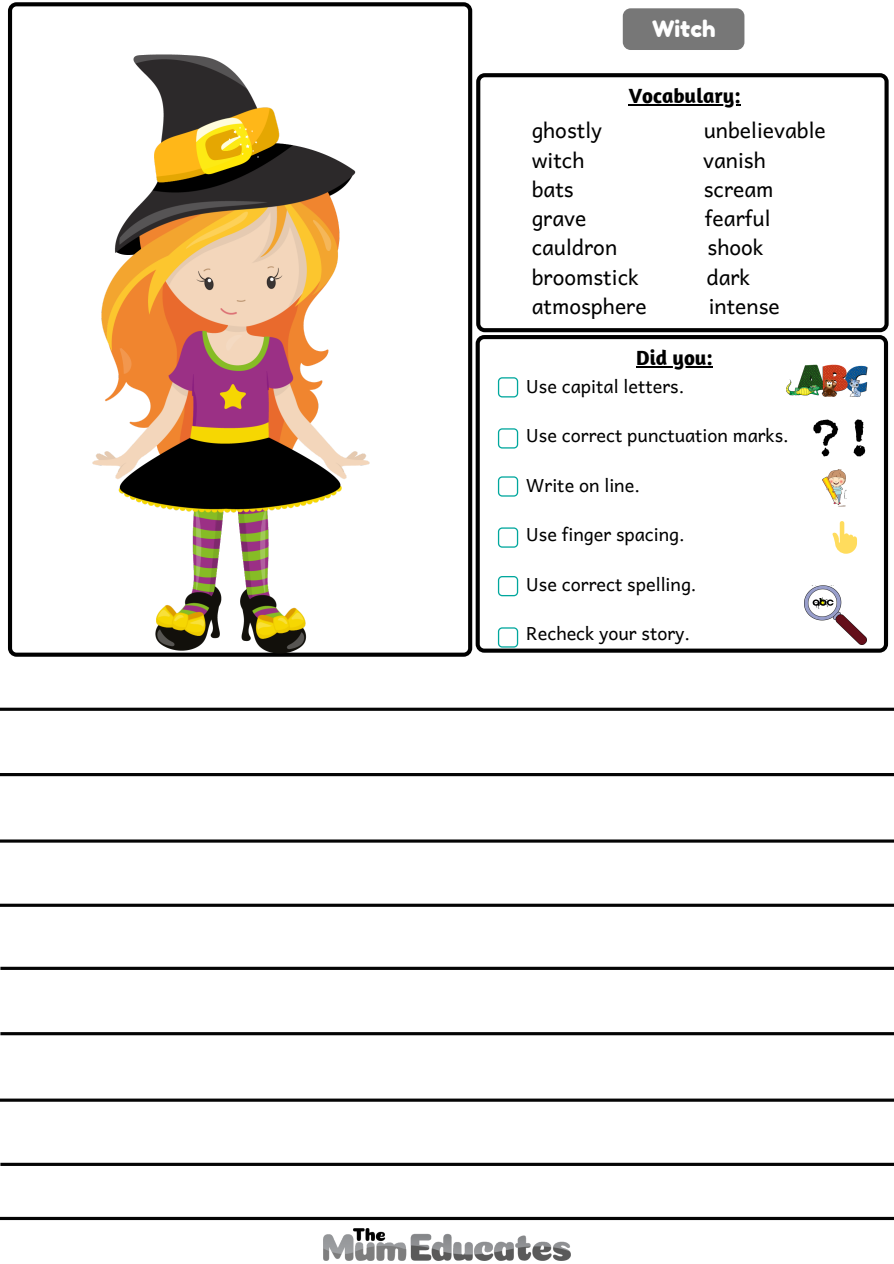
<style>
.page{position:relative;width:894px;height:1264px;background:#fff}
.page>*{position:absolute;margin:0;border:0;box-sizing:border-box;transform-origin:0 0}
.t1{font:22.5px "Fredoka One";color:#fff}
.t2{font:21px "Andika";color:#000}
.t3{font:700 21px "Amaranth";color:#000}
.t4{font:18px "Andika";color:#000}
</style>
<div class="page">
<svg style="left:8px;top:2px;width:464px;height:654px"></svg>
<svg style="left:531px;top:73px;width:357px;height:259px"></svg>
<svg style="left:531px;top:335px;width:356px;height:317px"></svg>
<img style="left:813px;top:418px;width:52px;height:40px">
<img style="left:777px;top:353px;width:105px;height:48px">
<img style="left:822px;top:469px;width:24px;height:37px">
<svg style="left:831px;top:521px;width:25px;height:32px"></svg>
<img style="left:804px;top:585px;width:62px;height:59px">
<svg style="left:812px;top:598px;width:21px;height:7px"></svg>
<img style="left:324px;top:1228px;width:246px;height:32px">
<svg style="left:0;top:707px;width:893px;height:3px;background:#3c3c3c"></svg>
<hr style="left:0;top:773px;width:893px;height:3px;background:#040404">
<svg style="left:0;top:839px;width:893px;height:3px;background:#2c2c2c"></svg>
<svg style="left:0;top:903px;width:893px;height:3px;background:#3d3d3d"></svg>
<svg style="left:0;top:966px;width:893px;height:3px;background:#444"></svg>
<svg style="left:0;top:1032px;width:893px;height:3px;background:#0d0d0d"></svg>
<svg style="left:0;top:1098px;width:893px;height:3px;background:#333"></svg>
<svg style="left:0;top:1162px;width:893px;height:3px;background:#454545"></svg>
<svg style="left:0;top:1216px;width:893px;height:3px;background:#4e4e4e"></svg>
<img style="left:8px;top:54px;width:523px;height:600px">
<hr style="left:628px;top:104px;width:112px;height:1px;background:#000">
<hr style="left:636px;top:366px;width:76px;height:1px;background:#000">
<div style="left:622px;top:8px;width:122px;height:42px;background:#777;border-radius:8px"></div>
<p class="t1" style="left:652px;top:15px;width:65px">Witch</p>
<p class="t3" style="left:628px;top:82px;width:113px">Vocabulary:</p>
<p class="t2" style="left:531px;top:113px;width:72px">ghostly</p>
<p class="t2" style="left:703px;top:113px;width:123px">unbelievable</p>
<p class="t2" style="left:531px;top:142px;width:54px">witch</p>
<p class="t2" style="left:702px;top:142px;width:64px">vanish</p>
<p class="t2" style="left:531px;top:171px;width:44px">bats</p>
<p class="t2" style="left:703px;top:171px;width:71px">scream</p>
<p class="t2" style="left:531px;top:200px;width:56px">grave</p>
<p class="t2" style="left:704px;top:200px;width:67px">fearful</p>
<p class="t2" style="left:531px;top:230px;width:87px">cauldron</p>
<p class="t2" style="left:707px;top:230px;width:57px">shook</p>
<p class="t2" style="left:531px;top:259px;width:108px">broomstick</p>
<p class="t2" style="left:706px;top:259px;width:45px">dark</p>
<p class="t2" style="left:531px;top:288px;width:116px">atmosphere</p>
<p class="t2" style="left:708px;top:288px;width:73px">intense</p>
<p class="t3" style="left:636px;top:344px;width:78px">Did you:</p>
<p class="t4" style="left:526px;top:371px;width:159px">Use capital letters.</p>
<p class="t4" style="left:526px;top:420px;width:264px">Use correct punctuation marks.</p>
<p class="t4" style="left:526px;top:470px;width:115px">Write on line.</p>
<p class="t4" style="left:526px;top:519px;width:160px">Use finger spacing.</p>
<p class="t4" style="left:526px;top:569px;width:172px">Use correct spelling.</p>
<p class="t4" style="left:526px;top:618px;width:165px">Recheck your story.</p>
</div>
